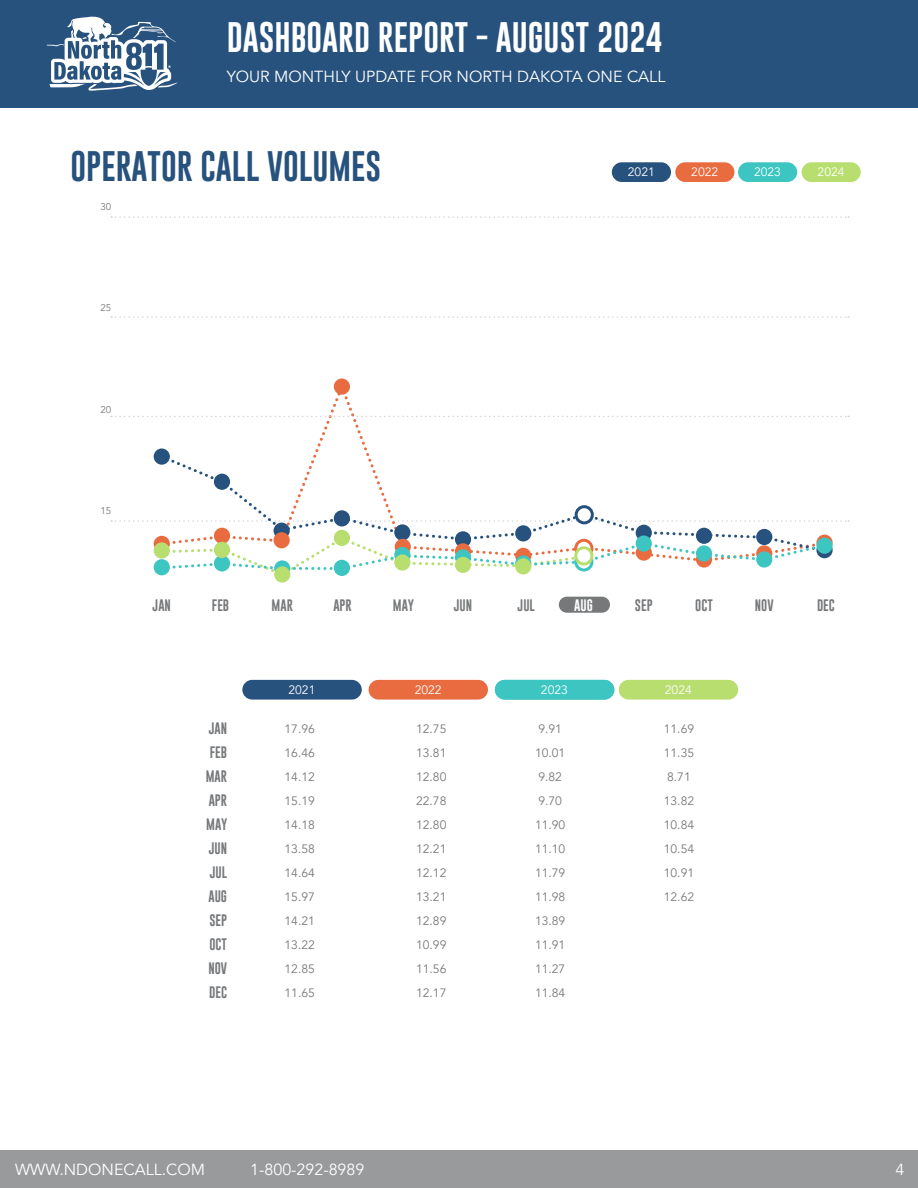
<style>
.page{position:relative;width:918px;height:1188px;background:#fff}
.page>*{position:absolute;margin:0;border:0;box-sizing:border-box;transform-origin:0 0}
.t1{font:31.2px "Gobold";color:#fff}
.t2{font:31.2px "Gobold";color:#27527d}
.t3{font:16.05px "Avenir";color:#fff}
.t4{font:12.15px "Avenir";color:#76787a}
.t5{font:12.15px "Gobold";color:#76787a}
.t6{font:12.15px "Avenir";color:#fff}
.t7{font:12.15px "Gobold";color:#fff}
.t8{font:9.75px "Avenir";color:#76787a}
</style>
<div class="page">
<svg style="left:111px;top:216px;width:738px;height:2px"></svg>
<svg style="left:111px;top:316px;width:738px;height:2px"></svg>
<div style="left:559px;top:597px;width:51px;height:16px;background:#76787a;border-radius:8px"></div>
<div style="left:0;top:0;width:918px;height:107px;background:#27527d"></div>
<div style="left:0;top:1150px;width:918px;height:38px;background:#989a9c"></div>
<svg style="left:47px;top:16px;width:131px;height:75px"></svg>
<div style="left:242px;top:680px;width:120px;height:20px;background:#27527d;border-radius:10px"></div>
<div style="left:619px;top:680px;width:119px;height:20px;background:#b8de6f;border-radius:10px"></div>
<div style="left:369px;top:680px;width:119px;height:20px;background:#e96c41;border-radius:10px"></div>
<div style="left:334px;top:379px;width:16px;height:16px;background:#e96c41;border-radius:50%"></div>
<div style="left:495px;top:680px;width:119px;height:20px;background:#3dc5c1;border-radius:10px"></div>
<svg style="left:111px;top:385px;width:738px;height:192px"></svg>
<div style="left:214px;top:555px;width:16px;height:16px;background:#3dc5c1;border-radius:50%"></div>
<div style="left:274px;top:560px;width:16px;height:17px;background:#3dc5c1;border-radius:50%"></div>
<div style="left:334px;top:560px;width:16px;height:16px;background:#3dc5c1;border-radius:50%"></div>
<div style="left:394px;top:547px;width:16px;height:16px;background:#3dc5c1;border-radius:50%"></div>
<div style="left:455px;top:549px;width:16px;height:16px;background:#3dc5c1;border-radius:50%"></div>
<svg style="left:515px;top:555px;width:16px;height:16px"></svg>
<svg style="left:576px;top:554px;width:16px;height:16px"></svg>
<div style="left:574px;top:552px;width:19px;height:19px;border:3px solid #3dc5c1;border-radius:50%"></div>
<div style="left:636px;top:535px;width:16px;height:17px;background:#3dc5c1;border-radius:50%"></div>
<div style="left:696px;top:545px;width:16px;height:17px;background:#3dc5c1;border-radius:50%"></div>
<div style="left:756px;top:551px;width:16px;height:17px;background:#3dc5c1;border-radius:50%"></div>
<div style="left:816px;top:538px;width:17px;height:16px;background:#3dc5c1;border-radius:50%"></div>
<div style="left:738px;top:162px;width:59px;height:20px;background:#3dc5c1;border-radius:10px"></div>
<div style="left:802px;top:162px;width:59px;height:20px;background:#b8de6f;border-radius:10px"></div>
<div style="left:612px;top:162px;width:59px;height:20px;background:#27527d;border-radius:10px"></div>
<div style="left:675px;top:162px;width:59px;height:20px;background:#e96c41;border-radius:10px"></div>
<div style="left:154px;top:559px;width:16px;height:16px;background:#3dc5c1;border-radius:50%"></div>
<div style="left:154px;top:542px;width:16px;height:17px;background:#b8de6f;border-radius:50%"></div>
<div style="left:214px;top:542px;width:16px;height:16px;background:#b8de6f;border-radius:50%"></div>
<div style="left:274px;top:566px;width:16px;height:17px;background:#b8de6f;border-radius:50%"></div>
<div style="left:334px;top:530px;width:16px;height:16px;background:#b8de6f;border-radius:50%"></div>
<div style="left:394px;top:554px;width:16px;height:17px;background:#b8de6f;border-radius:50%"></div>
<div style="left:455px;top:557px;width:16px;height:16px;background:#b8de6f;border-radius:50%"></div>
<div style="left:515px;top:558px;width:16px;height:16px;background:#b8de6f;border-radius:50%"></div>
<div style="left:576px;top:548px;width:16px;height:16px;background:#fff;border-radius:50%"></div>
<div style="left:574px;top:546px;width:19px;height:19px;border:3px solid #b8de6f;border-radius:50%"></div>
<p class="t1" style="left:227px;top:17px;width:437px">DASHBOARD REPORT - AUGUST 2024</p>
<p class="t3" style="left:227px;top:67px;width:440px">YOUR MONTHLY UPDATE FOR NORTH DAKOTA ONE CALL</p>
<p class="t2" style="left:70px;top:146px;width:312px">OPERATOR CALL VOLUMES</p>
<p class="t8" style="left:100px;top:201px;width:12px">30</p>
<p class="t8" style="left:100px;top:302px;width:12px">25</p>
<p class="t8" style="left:100px;top:404px;width:12px">20</p>
<p class="t8" style="left:100px;top:505px;width:12px">15</p>
<p class="t6" style="left:628px;top:165px;width:29px">2021</p>
<p class="t6" style="left:691px;top:165px;width:29px">2022</p>
<p class="t6" style="left:754px;top:165px;width:29px">2023</p>
<p class="t6" style="left:818px;top:165px;width:29px">2024</p>
<p class="t5" style="left:153px;top:597px;width:20px">JAN</p>
<p class="t5" style="left:212px;top:597px;width:19px">FEB</p>
<p class="t5" style="left:272px;top:597px;width:23px">MAR</p>
<p class="t5" style="left:333px;top:597px;width:20px">APR</p>
<p class="t5" style="left:393px;top:598px;width:23px">MAY</p>
<p class="t5" style="left:454px;top:597px;width:20px">JUN</p>
<p class="t5" style="left:518px;top:597px;width:19px">JUL</p>
<p class="t7" style="left:574px;top:597px;width:20px">AUG</p>
<p class="t5" style="left:635px;top:597px;width:19px">SEP</p>
<p class="t5" style="left:695px;top:597px;width:19px">OCT</p>
<p class="t5" style="left:755px;top:597px;width:20px">NOV</p>
<p class="t5" style="left:817px;top:597px;width:19px">DEC</p>
<p class="t5" style="left:209px;top:721px;width:20px">JAN</p>
<p class="t5" style="left:210px;top:745px;width:19px">FEB</p>
<p class="t5" style="left:206px;top:769px;width:23px">MAR</p>
<p class="t5" style="left:209px;top:793px;width:20px">APR</p>
<p class="t5" style="left:206px;top:817px;width:23px">MAY</p>
<p class="t5" style="left:209px;top:841px;width:20px">JUN</p>
<p class="t5" style="left:210px;top:865px;width:19px">JUL</p>
<p class="t5" style="left:208px;top:889px;width:20px">AUG</p>
<p class="t5" style="left:209px;top:913px;width:19px">SEP</p>
<p class="t5" style="left:209px;top:937px;width:19px">OCT</p>
<p class="t5" style="left:208px;top:961px;width:20px">NOV</p>
<p class="t5" style="left:209px;top:985px;width:19px">DEC</p>
<p class="t6" style="left:288px;top:682px;width:29px">2021</p>
<p class="t6" style="left:665px;top:682px;width:29px">2024</p>
<p class="t4" style="left:284px;top:722px;width:32px">17.96</p>
<p class="t4" style="left:284px;top:746px;width:32px">16.46</p>
<p class="t4" style="left:284px;top:770px;width:32px">14.12</p>
<p class="t4" style="left:284px;top:794px;width:32px">15.19</p>
<p class="t4" style="left:284px;top:818px;width:32px">14.18</p>
<p class="t4" style="left:284px;top:842px;width:32px">13.58</p>
<p class="t4" style="left:284px;top:866px;width:32px">14.64</p>
<p class="t4" style="left:284px;top:890px;width:32px">15.97</p>
<p class="t4" style="left:284px;top:914px;width:32px">14.21</p>
<p class="t4" style="left:284px;top:938px;width:32px">13.22</p>
<p class="t4" style="left:284px;top:962px;width:32px">12.85</p>
<p class="t4" style="left:284px;top:986px;width:32px">11.65</p>
<p class="t6" style="left:415px;top:682px;width:29px">2022</p>
<p class="t6" style="left:541px;top:682px;width:29px">2023</p>
<p class="t4" style="left:538px;top:722px;width:25px">9.91</p>
<p class="t4" style="left:535px;top:746px;width:32px">10.01</p>
<p class="t4" style="left:538px;top:770px;width:25px">9.82</p>
<p class="t4" style="left:538px;top:794px;width:25px">9.70</p>
<p class="t4" style="left:535px;top:818px;width:32px">11.90</p>
<p class="t4" style="left:535px;top:842px;width:32px">11.10</p>
<p class="t4" style="left:535px;top:866px;width:32px">11.79</p>
<p class="t4" style="left:535px;top:890px;width:32px">11.98</p>
<p class="t4" style="left:535px;top:914px;width:32px">13.89</p>
<p class="t4" style="left:535px;top:938px;width:32px">11.91</p>
<p class="t4" style="left:535px;top:962px;width:32px">11.27</p>
<p class="t4" style="left:535px;top:986px;width:32px">11.84</p>
<p class="t4" style="left:416px;top:722px;width:32px">12.75</p>
<p class="t4" style="left:416px;top:746px;width:32px">13.81</p>
<p class="t4" style="left:416px;top:770px;width:32px">12.80</p>
<p class="t4" style="left:416px;top:794px;width:32px">22.78</p>
<p class="t4" style="left:416px;top:818px;width:32px">12.80</p>
<p class="t4" style="left:416px;top:842px;width:32px">12.21</p>
<p class="t4" style="left:416px;top:866px;width:32px">12.12</p>
<p class="t4" style="left:416px;top:890px;width:32px">13.21</p>
<p class="t4" style="left:416px;top:914px;width:32px">12.89</p>
<p class="t4" style="left:416px;top:938px;width:32px">10.99</p>
<p class="t4" style="left:416px;top:962px;width:32px">11.56</p>
<p class="t4" style="left:416px;top:986px;width:32px">12.17</p>
<p class="t4" style="left:664px;top:722px;width:32px">11.69</p>
<p class="t4" style="left:664px;top:746px;width:32px">11.35</p>
<p class="t4" style="left:667px;top:770px;width:25px">8.71</p>
<p class="t4" style="left:664px;top:794px;width:32px">13.82</p>
<p class="t4" style="left:664px;top:818px;width:32px">10.84</p>
<p class="t4" style="left:664px;top:842px;width:32px">10.54</p>
<p class="t4" style="left:664px;top:866px;width:32px">10.91</p>
<p class="t4" style="left:664px;top:890px;width:32px">12.62</p>
<p class="t3" style="left:15px;top:1160px;width:192px">WWW.NDONECALL.COM</p>
<p class="t3" style="left:250px;top:1160px;width:116px">1-800-292-8989</p>
<p class="t3" style="left:896px;top:1160px;width:10px">4</p>
</div>
